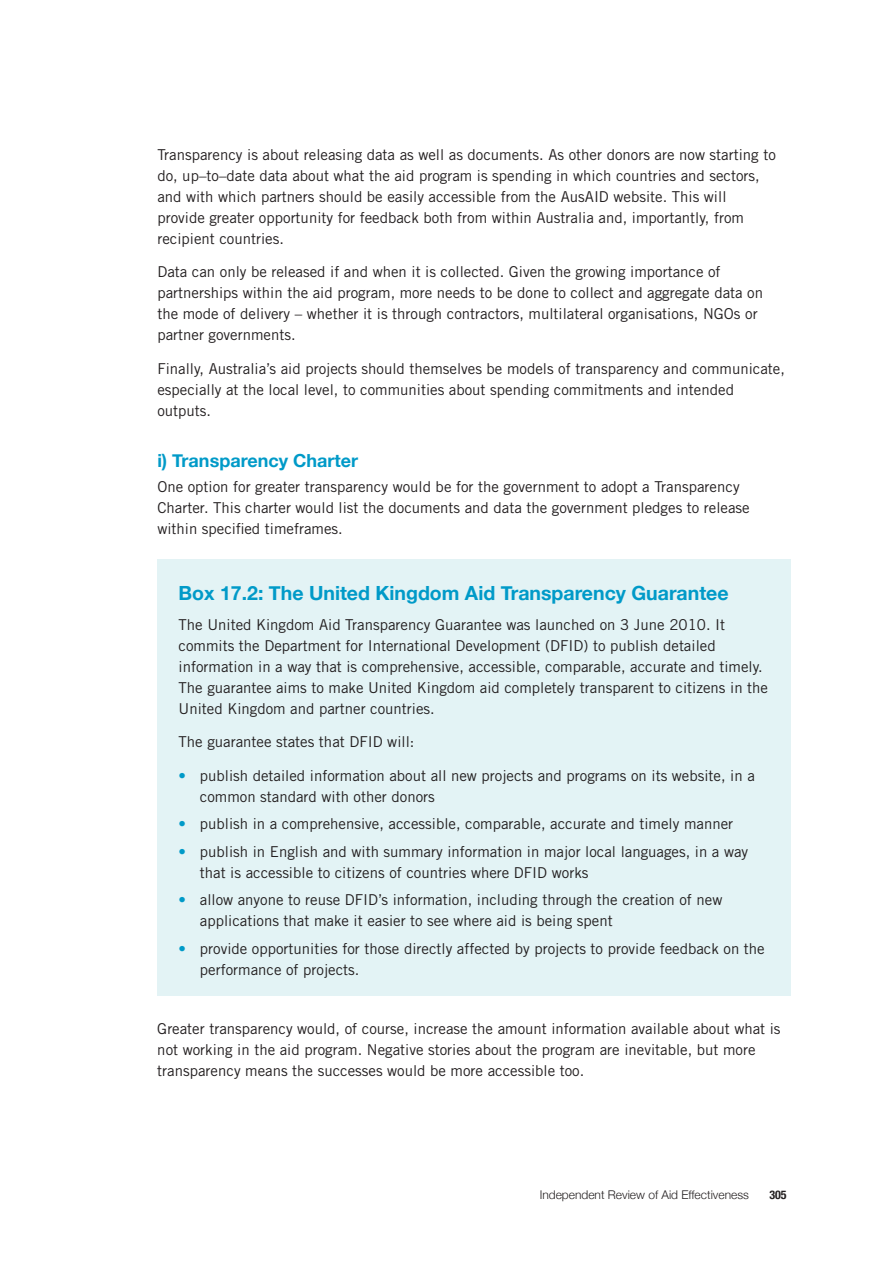
<style>
.page{position:relative;width:893px;height:1263px;background:#fff}
.page>*{position:absolute;margin:0;border:0;box-sizing:border-box;transform-origin:0 0}
._06__BOX_HEADING{font:700 19.5px "Helvetica Neue";color:#009ac8}
._03_HEADING_LEVEL_3{font:700 18px "Helvetica Neue";color:#009ac8}
._04__BODY_TEXT{font:15px/21px "Trade Gothic LT Std";color:#231f20}
._04a__DOT_POINTS{font:15px/21px "Trade Gothic LT Std";color:#231f20}
.t1{font:300 12px "Helvetica Neue";color:#231f20}
.t2{font:700 condensed 12px "Helvetica Neue";color:#231f20}
.s1{color:#009ac8}
</style>
<div class="page">
<div style="left:157px;top:560px;width:634px;height:436px;background:#e3f3f5"></div>
<p class="_04__BODY_TEXT" style="left:157px;top:144px;width:620px">Transparency is about releasing data as well as documents. As other donors are now starting to do, up–to–date data about what the aid program is spending in which countries and sectors, and with which partners should be easily accessible from the AusAID website. This will provide greater opportunity for feedback both from within Australia and, importantly, from recipient countries.</p>
<p class="_04__BODY_TEXT" style="left:157px;top:261px;width:607px">Data can only be released if and when it is collected. Given the growing importance of partnerships within the aid program, more needs to be done to collect and aggregate data on the mode of delivery – whether it is through contractors, multilateral organisations, NGOs or partner governments.</p>
<p class="_04__BODY_TEXT" style="left:157px;top:358px;width:629px">Finally, Australia’s aid projects should themselves be models of transparency and communicate, especially at the local level, to communities about spending commitments and intended outputs.</p>
<p class="_03_HEADING_LEVEL_3" style="left:157px;top:449px;width:202px">i) Transparency Charter</p>
<p class="_04__BODY_TEXT" style="left:157px;top:476px;width:594px">One option for greater transparency would be for the government to adopt a Transparency<br>Charter. This charter would list the documents and data the government pledges to release within specified timeframes.</p>
<p class="_06__BOX_HEADING" style="left:179px;top:581px;width:551px">Box 17.2: The United Kingdom Aid Transparency Guarantee</p>
<p class="_04__BODY_TEXT" style="left:179px;top:613px;width:591px">The United Kingdom Aid Transparency Guarantee was launched on 3 June 2010. It commits the Department for International Development (DFID) to publish detailed information in a way that is comprehensive, accessible, comparable, accurate and timely.<br>The guarantee aims to make United Kingdom aid completely transparent to citizens in the United Kingdom and partner countries.</p>
<p class="_04__BODY_TEXT" style="left:179px;top:731px;width:237px">The guarantee states that DFID will:</p>
<p class="_04a__DOT_POINTS" style="left:200px;top:765px;width:556px;text-indent:-21px"><span class="s1">•</span> publish detailed information about all new projects and programs on its website, in a common standard with other donors</p>
<p class="_04a__DOT_POINTS" style="left:179px;top:813px;width:556px"><span class="s1">•</span> publish in a comprehensive, accessible, comparable, accurate and timely manner</p>
<p class="_04a__DOT_POINTS" style="left:200px;top:841px;width:550px;text-indent:-21px"><span class="s1">•</span> publish in English and with summary information in major local languages, in a way that is accessible to citizens of countries where DFID works</p>
<p class="_04a__DOT_POINTS" style="left:200px;top:889px;width:524px;text-indent:-21px"><span class="s1">•</span> allow anyone to reuse DFID’s information, including through the creation of new applications that make it easier to see where aid is being spent</p>
<p class="_04a__DOT_POINTS" style="left:200px;top:937px;width:566px;text-indent:-21px"><span class="s1">•</span> provide opportunities for those directly affected by projects to provide feedback on the performance of projects.</p>
<p class="_04__BODY_TEXT" style="left:157px;top:1018px;width:625px">Greater transparency would, of course, increase the amount information available about what is not working in the aid program. Negative stories about the program are inevitable, but more transparency means the successes would be more accessible too.</p>
<p class="t1" style="left:540px;top:1187px;width:211px">Independent Review of Aid Effectiveness</p>
<p class="t2" style="left:769px;top:1188px;width:19px">305</p>
</div>
